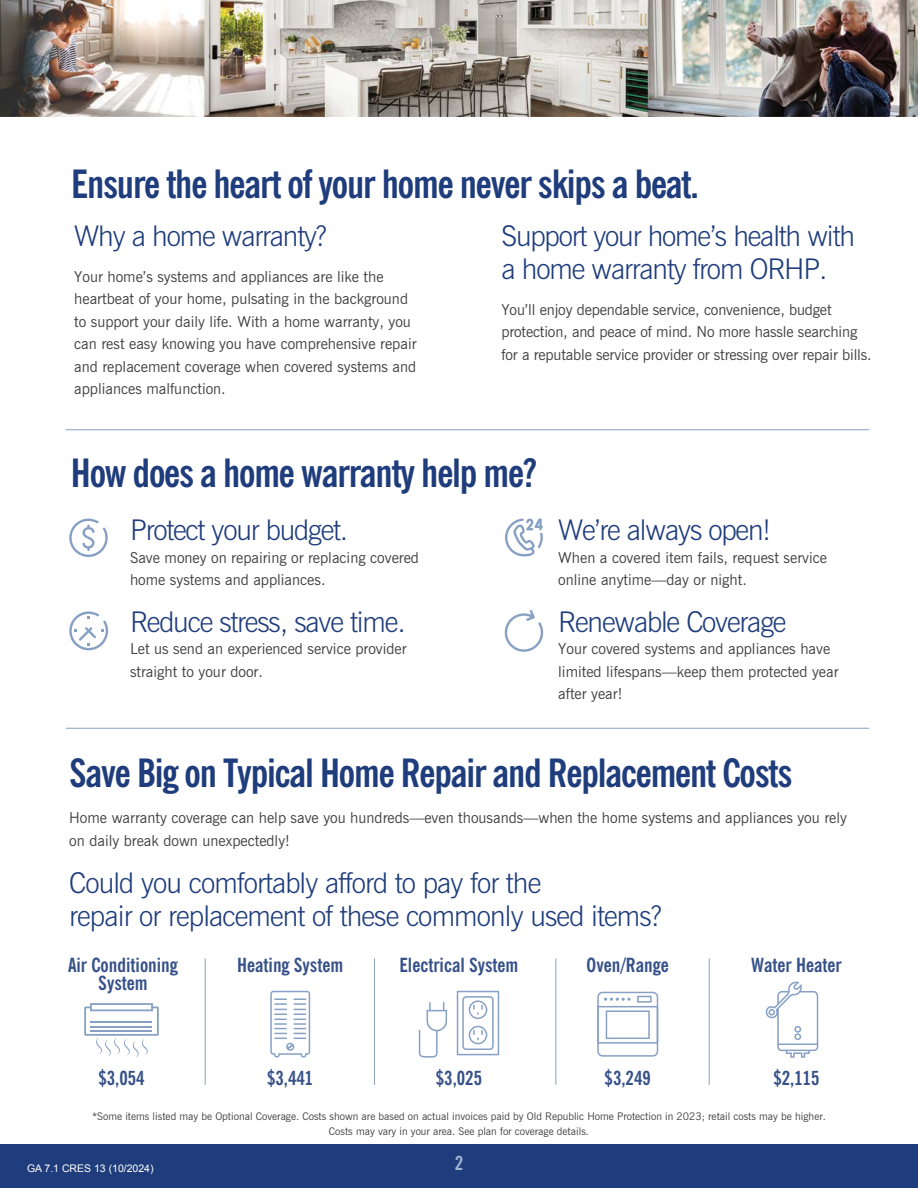
<style>
.page{position:relative;width:918px;height:1188px;background:#fff}
.page>*{position:absolute;margin:0;border:0;box-sizing:border-box;transform-origin:0 0}
.t1{font:700 condensed 39px "News Gothic BT";letter-spacing:-.03em;color:#1f3d7c}
.t2{font:300 28.5px/33px "News Gothic BT";letter-spacing:-.04em;color:#1f3d7c}
.t3{font:700 condensed 19.5px/18px "News Gothic BT";color:#365189;text-align:center}
.t4{font:700 condensed 19.5px "News Gothic BT";color:#a0b3d0}
.t5{font:15px/22.5px "News Gothic BT";color:#414042}
.t6{font:10.5px/15px "News Gothic BT";color:#414042;text-align:center}
.t7{font:10.5px "Arial";color:#fff}
</style>
<div class="page">
<div style="left:0;top:1145px;width:918px;height:43px;background:#1f3d7c"></div>
<img style="left:0;top:0;width:918px;height:116px">
<svg style="left:69px;top:611px;width:39px;height:39px"></svg>
<svg style="left:505px;top:519px;width:38px;height:37px"></svg>
<svg style="left:69px;top:519px;width:39px;height:38px"></svg>
<svg style="left:505px;top:610px;width:38px;height:42px"></svg>
<svg style="left:270px;top:991px;width:40px;height:67px"></svg>
<svg style="left:419px;top:1002px;width:28px;height:56px"></svg>
<svg style="left:457px;top:991px;width:42px;height:64px"></svg>
<svg style="left:597px;top:992px;width:61px;height:65px"></svg>
<hr style="left:205px;top:958px;width:1px;height:127px;background:#87a0c4">
<hr style="left:374px;top:958px;width:1px;height:127px;background:#87a0c4">
<hr style="left:555px;top:958px;width:1px;height:127px;background:#87a0c4">
<hr style="left:709px;top:958px;width:1px;height:127px;background:#87a0c4">
<svg style="left:84px;top:1003px;width:75px;height:55px"></svg>
<svg style="left:766px;top:981px;width:52px;height:77px"></svg>
<hr style="left:66px;top:728px;width:803px;height:1px;background:#87a0c4">
<hr style="left:66px;top:429px;width:803px;height:1px;background:#87a0c4">
<h1 class="t1" style="left:71px;top:160px;width:629px">Ensure the heart of your home never skips a beat.</h1>
<h2 class="t2" style="left:74px;top:219px;width:254px">Why a home warranty?</h2>
<p class="t5" style="left:74px;top:265px;width:344px">Your home’s systems and appliances are like the heartbeat of your home, pulsating in the background to support your daily life. With a home warranty, you can rest easy knowing you have comprehensive repair and replacement coverage when covered systems and appliances malfunction.</p>
<h2 class="t2" style="left:502px;top:219px;width:355px">Support your home’s health with a home warranty from ORHP.</h2>
<p class="t5" style="left:502px;top:298px;width:372px">You’ll enjoy dependable service, convenience, budget protection, and peace of mind. No more hassle searching for a reputable service provider or stressing over repair bills.</p>
<h1 class="t1" style="left:71px;top:449px;width:467px">How does a home warranty help me?</h1>
<h2 class="t2" style="left:130px;top:514px;width:220px">Protect your budget.</h2>
<p class="t5" style="left:130px;top:546px;width:291px">Save money on repairing or replacing covered home systems and appliances.</p>
<h2 class="t2" style="left:130px;top:605px;width:277px">Reduce stress, save time.</h2>
<p class="t5" style="left:130px;top:638px;width:278px">Let us send an experienced service provider straight to your door.</p>
<h2 class="t2" style="left:558px;top:514px;width:214px">We’re always open!</h2>
<p class="t5" style="left:558px;top:546px;width:270px">When a covered item fails, request service online anytime—day or night.</p>
<h2 class="t2" style="left:558px;top:605px;width:230px">Renewable Coverage</h2>
<p class="t5" style="left:558px;top:638px;width:282px">Your covered systems and appliances have limited lifespans—keep them protected year after year!</p>
<h1 class="t1" style="left:69px;top:749px;width:725px">Save Big on Typical Home Repair and Replacement Costs</h1>
<p class="t5" style="left:69px;top:806px;width:779px">Home warranty coverage can help save you hundreds—even thousands—when the home systems and appliances you rely on daily break down unexpectedly!</p>
<h2 class="t2" style="left:69px;top:866px;width:594px">Could you comfortably afford to pay for the<br>repair or replacement of these commonly used items?</h2>
<h3 class="t3" style="left:68px;top:956px;width:111px">Air Conditioning<br>System</h3>
<h3 class="t3" style="left:587px;top:956px;width:84px">Oven/Range</h3>
<h3 class="t3" style="left:751px;top:956px;width:92px">Water Heater</h3>
<h3 class="t3" style="left:237px;top:956px;width:108px">Heating System</h3>
<h3 class="t3" style="left:399px;top:956px;width:121px">Electrical System</h3>
<h3 class="t3" style="left:98px;top:1068px;width:48px">$3,054</h3>
<h3 class="t3" style="left:267px;top:1068px;width:48px">$3,441</h3>
<h3 class="t3" style="left:773px;top:1068px;width:48px">$2,115</h3>
<h3 class="t3" style="left:436px;top:1068px;width:48px">$3,025</h3>
<h3 class="t3" style="left:605px;top:1068px;width:48px">$3,249</h3>
<p class="t6" style="left:92px;top:1109px;width:735px">*Some items listed may be Optional Coverage. Costs shown are based on actual invoices paid by Old Republic Home Protection in 2023; retail costs may be higher.<br>Costs may vary in your area. See plan for coverage details.</p>
<p class="t7" style="left:27px;top:1161px;width:128px">GA 7.1 CRES 13 (10/2024)</p>
<h3 class="t4" style="left:455px;top:1151px;width:10px">2</h3>
</div>
